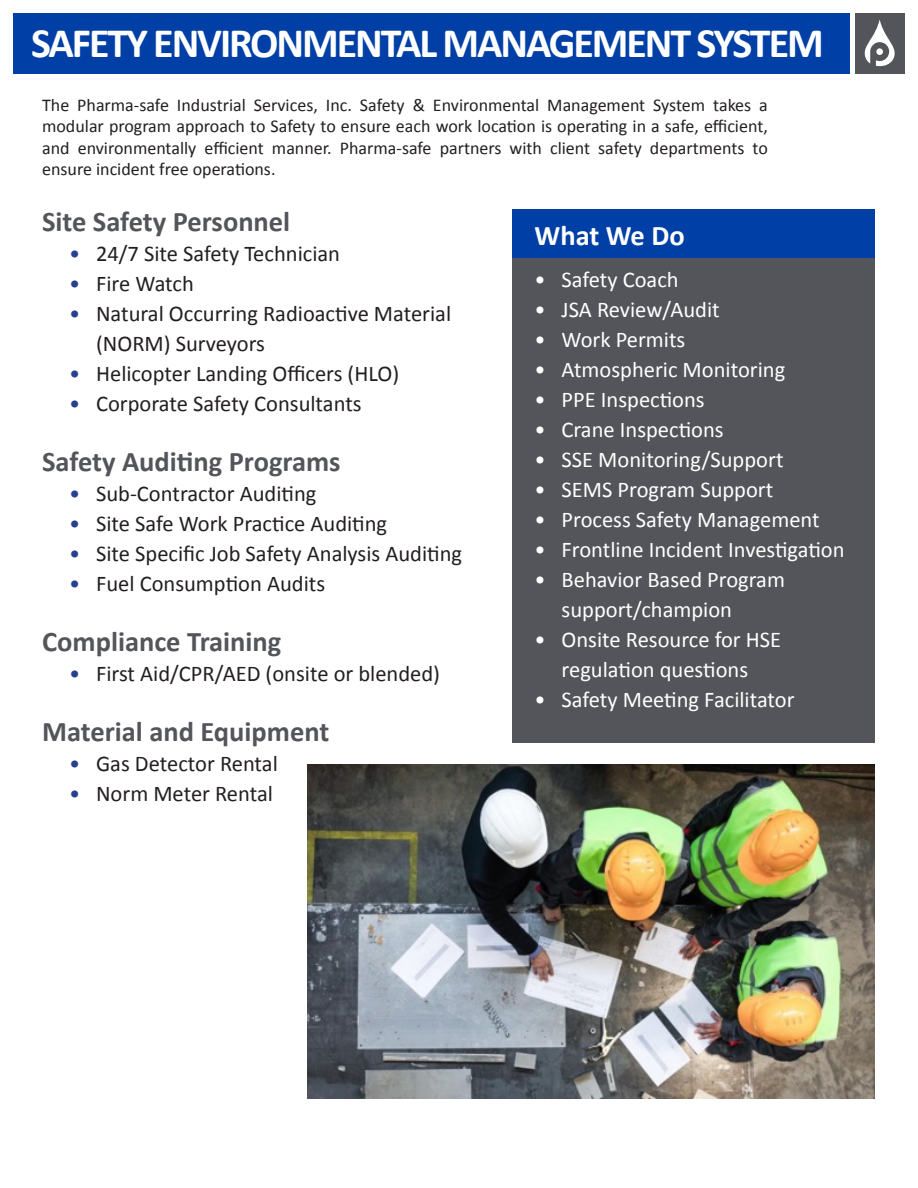
<style>
.page{position:relative;width:918px;height:1188px;background:#fff}
.page>*{position:absolute;margin:0;border:0;box-sizing:border-box;transform-origin:0 0}
.t1{font:700 42px "Calibri";letter-spacing:-.05em;color:#fff}
.t2{font:700 28.5px "Calibri";color:#54555a}
.t3{font:700 28.5px "Calibri";color:#fff}
.t4{font:22.5px/30px "Calibri";color:#231f20}
.t5{font:22.5px/30px "Calibri";color:#fff}
.t6{font:18px/21.6px "Calibri";color:#231f20;text-align:justify}
.s1{color:#25408f}
</style>
<div class="page">
<div style="left:14px;top:14px;width:836px;height:60px;background:#0040a6"></div>
<div style="left:855px;top:14px;width:49px;height:60px;background:#54555a"></div>
<svg style="left:864px;top:19px;width:31px;height:47px"></svg>
<div style="left:876px;top:48px;width:7px;height:7px;background:#fff;border-radius:50%"></div>
<div style="left:512px;top:210px;width:362px;height:532px;background:#54555a"></div>
<div style="left:512px;top:210px;width:362px;height:48px;background:#0040a6"></div>
<img style="left:308px;top:764px;width:566px;height:335px">
<h1 class="t1" style="left:31px;top:16px;width:794px">SAFETY ENVIRONMENTAL MANAGEMENT SYSTEM</h1>
<p class="t6" style="left:42px;top:94px;width:727px">The Pharma-safe Industrial Services, Inc. Safety &amp; Environmental Management System takes a modular program approach to Safety to ensure each work location is operating in a safe, efficient, and environmentally efficient manner. Pharma-safe partners with client safety departments to ensure incident free operations.</p>
<p class="t2" style="left:42px;top:203px;width:250px">Site Safety Personnel</p>
<p class="t4" style="left:69px;top:239px;width:272px"><span class="s1">•</span> 24/7 Site Safety Technician</p>
<p class="t4" style="left:69px;top:268px;width:126px"><span class="s1">•</span> Fire Watch</p>
<p class="t4" style="left:96px;top:298px;width:357px;text-indent:-27px"><span class="s1">•</span> Natural Occurring Radioactive Material (NORM) Surveyors</p>
<p class="t4" style="left:69px;top:358px;width:332px"><span class="s1">•</span> Helicopter Landing Officers (HLO)</p>
<p class="t4" style="left:69px;top:388px;width:294px"><span class="s1">•</span> Corporate Safety Consultants</p>
<p class="t2" style="left:42px;top:443px;width:300px">Safety Auditing Programs</p>
<p class="t4" style="left:69px;top:479px;width:249px"><span class="s1">•</span> Sub-Contractor Auditing</p>
<p class="t4" style="left:69px;top:508px;width:320px"><span class="s1">•</span> Site Safe Work Practice Auditing</p>
<p class="t4" style="left:69px;top:538px;width:395px"><span class="s1">•</span> Site Specific Job Safety Analysis Auditing</p>
<p class="t4" style="left:69px;top:568px;width:258px"><span class="s1">•</span> Fuel Consumption Audits</p>
<p class="t2" style="left:42px;top:623px;width:241px">Compliance Training</p>
<p class="t4" style="left:69px;top:659px;width:372px"><span class="s1">•</span> First Aid/CPR/AED (onsite or blended)</p>
<p class="t2" style="left:42px;top:713px;width:289px">Material and Equipment</p>
<p class="t4" style="left:69px;top:749px;width:210px"><span class="s1">•</span> Gas Detector Rental</p>
<p class="t4" style="left:69px;top:778px;width:205px"><span class="s1">•</span> Norm Meter Rental</p>
<p class="t3" style="left:535px;top:217px;width:152px">What We Do</p>
<p class="t5" style="left:535px;top:264px;width:146px">• Safety Coach</p>
<p class="t5" style="left:535px;top:294px;width:187px">• JSA Review/Audit</p>
<p class="t5" style="left:535px;top:324px;width:152px">• Work Permits</p>
<p class="t5" style="left:535px;top:354px;width:252px">• Atmospheric Monitoring</p>
<p class="t5" style="left:535px;top:384px;width:172px">• PPE Inspections</p>
<p class="t5" style="left:535px;top:414px;width:191px">• Crane Inspections</p>
<p class="t5" style="left:535px;top:444px;width:250px">• SSE Monitoring/Support</p>
<p class="t5" style="left:535px;top:474px;width:240px">• SEMS Program Support</p>
<p class="t5" style="left:535px;top:504px;width:287px">• Process Safety Management</p>
<p class="t5" style="left:535px;top:534px;width:311px">• Frontline Incident Investigation</p>
<p class="t5" style="left:562px;top:564px;width:225px;text-indent:-27px">• Behavior Based Program support/champion</p>
<p class="t5" style="left:535px;top:624px;width:248px;text-align:center">• Onsite Resource for HSE regulation questions</p>
<p class="t5" style="left:535px;top:684px;width:262px">• Safety Meeting Facilitator</p>
</div>
